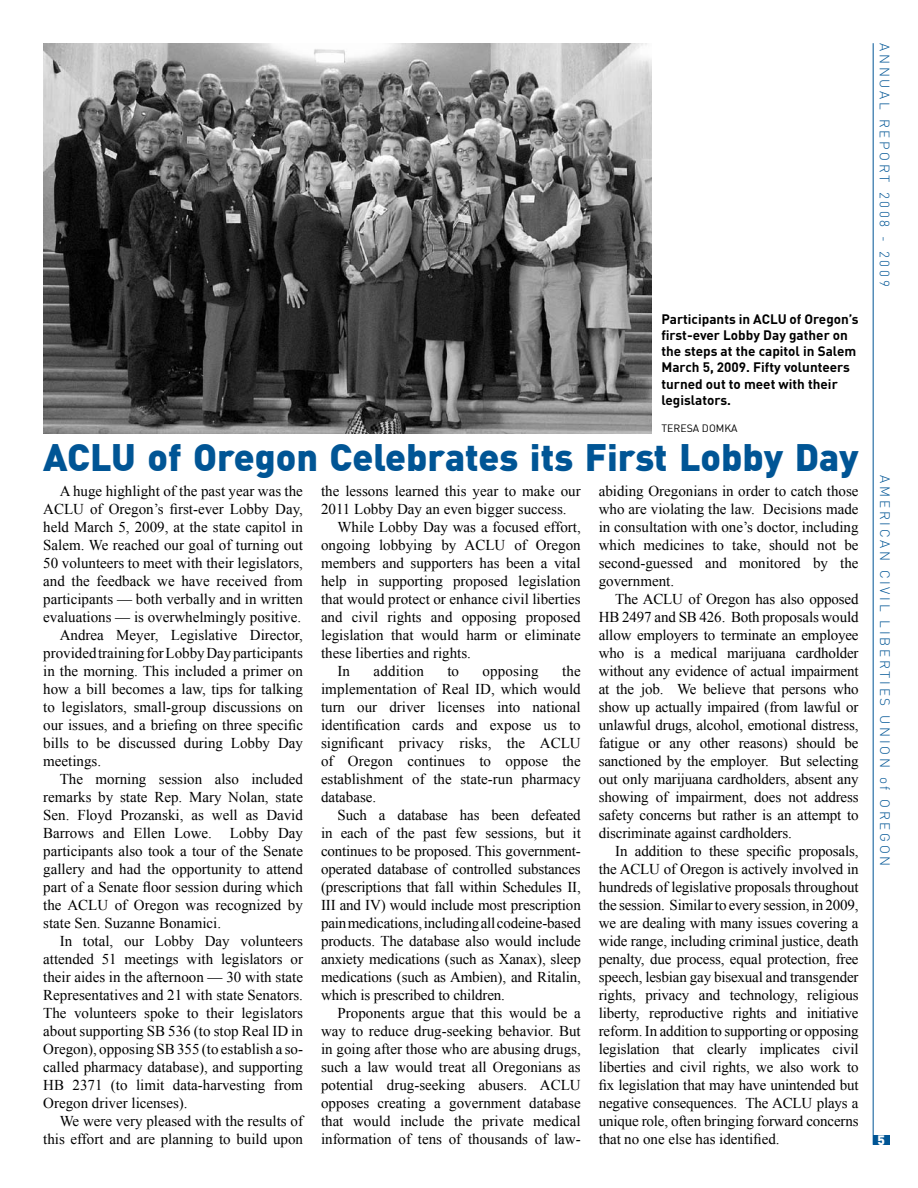
<style>
.page{position:relative;width:918px;height:1188px;background:#fff}
.page>*{position:absolute;margin:0;border:0;box-sizing:border-box;transform-origin:0 0}
.t1{font:900 37.5px "DIN";color:#005595}
.t2{font:15px/18px "Times New Roman";color:#000;text-align:justify}
.t3{font:700 13.5px/16.2px "DIN";color:#000}
.t4{font:300 13.5px "DIN";letter-spacing:.2em;color:#005595}
.t5{font:900 13.5px "DIN";color:#fff}
.t6{font:10.5px "DIN";color:#000}
</style>
<div class="page">
<hr style="left:873px;top:43px;width:1px;height:1102px;background:#005595">
<div style="left:873px;top:1135px;width:17px;height:10px;background:#005595"></div>
<img style="left:43px;top:43px;width:608px;height:391px">
<p class="t3" style="left:662px;top:310px;width:199px">Participants in ACLU of Oregon’s first-ever Lobby Day gather on the steps at the capitol in Salem<br>March 5, 2009. Fifty volunteers turned out to meet with their legislators.</p>
<p class="t6" style="left:662px;top:422px;width:78px">TERESA DOMKA</p>
<h1 class="t1" style="left:43px;top:432px;width:817px">ACLU of Oregon Celebrates its First Lobby Day</h1>
<p class="t2" style="left:60px;top:482px;width:245px">A huge highlight of the past year was the</p>
<p class="t2" style="left:43px;top:500px;width:261px">ACLU of Oregon’s first-ever Lobby Day,</p>
<p class="t2" style="left:43px;top:518px;width:261px">held March 5, 2009, at the state capitol in</p>
<p class="t2" style="left:43px;top:536px;width:261px">Salem. We reached our goal of turning out</p>
<p class="t2" style="left:43px;top:554px;width:261px">50 volunteers to meet with their legislators,</p>
<p class="t2" style="left:43px;top:572px;width:261px">and the feedback we have received from</p>
<p class="t2" style="left:43px;top:590px;width:261px">participants — both verbally and in written</p>
<p class="t2" style="left:43px;top:608px;width:259px">evaluations — is overwhelmingly positive.</p>
<p class="t2" style="left:60px;top:626px;width:245px">Andrea Meyer, Legislative Director,</p>
<p class="t2" style="left:43px;top:644px;width:261px">provided training for Lobby Day participants</p>
<p class="t2" style="left:43px;top:662px;width:261px">in the morning. This included a primer on</p>
<p class="t2" style="left:43px;top:680px;width:261px">how a bill becomes a law, tips for talking</p>
<p class="t2" style="left:43px;top:698px;width:261px">to legislators, small-group discussions on</p>
<p class="t2" style="left:43px;top:716px;width:261px">our issues, and a briefing on three specific</p>
<p class="t2" style="left:43px;top:734px;width:261px">bills to be discussed during Lobby Day</p>
<p class="t2" style="left:43px;top:752px;width:59px">meetings.</p>
<p class="t2" style="left:60px;top:770px;width:245px">The morning session also included</p>
<p class="t2" style="left:43px;top:788px;width:261px">remarks by state Rep. Mary Nolan, state</p>
<p class="t2" style="left:43px;top:806px;width:261px">Sen. Floyd Prozanski, as well as David</p>
<p class="t2" style="left:43px;top:824px;width:261px">Barrows and Ellen Lowe. Lobby Day</p>
<p class="t2" style="left:43px;top:842px;width:261px">participants also took a tour of the Senate</p>
<p class="t2" style="left:43px;top:860px;width:261px">gallery and had the opportunity to attend</p>
<p class="t2" style="left:43px;top:878px;width:261px">part of a Senate floor session during which</p>
<p class="t2" style="left:43px;top:896px;width:261px">the ACLU of Oregon was recognized by</p>
<p class="t2" style="left:43px;top:914px;width:179px">state Sen. Suzanne Bonamici.</p>
<p class="t2" style="left:60px;top:932px;width:245px">In total, our Lobby Day volunteers</p>
<p class="t2" style="left:43px;top:950px;width:261px">attended 51 meetings with legislators or</p>
<p class="t2" style="left:43px;top:968px;width:261px">their aides in the afternoon — 30 with state</p>
<p class="t2" style="left:43px;top:986px;width:261px">Representatives and 21 with state Senators.</p>
<p class="t2" style="left:43px;top:1004px;width:261px">The volunteers spoke to their legislators</p>
<p class="t2" style="left:43px;top:1022px;width:261px">about supporting SB 536 (to stop Real ID in</p>
<p class="t2" style="left:43px;top:1040px;width:261px">Oregon), opposing SB 355 (to establish a so-</p>
<p class="t2" style="left:43px;top:1058px;width:261px">called pharmacy database), and supporting</p>
<p class="t2" style="left:43px;top:1076px;width:261px">HB 2371 (to limit data-harvesting from</p>
<p class="t2" style="left:43px;top:1094px;width:146px">Oregon driver licenses).</p>
<p class="t2" style="left:60px;top:1112px;width:245px">We were very pleased with the results of</p>
<p class="t2" style="left:43px;top:1130px;width:261px">this effort and are planning to build upon</p>
<p class="t2" style="left:321px;top:482px;width:261px">the lessons learned this year to make our</p>
<p class="t2" style="left:321px;top:500px;width:247px">2011 Lobby Day an even bigger success.</p>
<p class="t2" style="left:338px;top:518px;width:245px">While Lobby Day was a focused effort,</p>
<p class="t2" style="left:321px;top:536px;width:261px">ongoing lobbying by ACLU of Oregon</p>
<p class="t2" style="left:321px;top:554px;width:261px">members and supporters has been a vital</p>
<p class="t2" style="left:321px;top:572px;width:261px">help in supporting proposed legislation</p>
<p class="t2" style="left:321px;top:590px;width:261px">that would protect or enhance civil liberties</p>
<p class="t2" style="left:321px;top:608px;width:261px">and civil rights and opposing proposed</p>
<p class="t2" style="left:321px;top:626px;width:261px">legislation that would harm or eliminate</p>
<p class="t2" style="left:321px;top:644px;width:151px">these liberties and rights.</p>
<p class="t2" style="left:338px;top:662px;width:14px">In</p>
<p class="t2" style="left:374px;top:662px;width:52px">addition</p>
<p class="t2" style="left:447px;top:662px;width:13px">to</p>
<p class="t2" style="left:483px;top:662px;width:58px">opposing</p>
<p class="t2" style="left:321px;top:662px;width:261px;text-indent:241px">the implementation of Real ID, which would turn our driver licenses into national identification cards and expose us to significant privacy risks, the ACLU of Oregon continues to oppose the establishment of the state-run pharmacy database.</p>
<p class="t2" style="left:321px;top:806px;width:261px;text-indent:17px">Such a database has been defeated in each of the past few sessions, but it continues to be proposed. This government&shy;operated database of controlled substances (prescriptions that fall within Schedules II, III and IV) would include most prescription pain medications, including all codeine-based products. The database also would include anxiety medications (such as Xanax), sleep medications (such as Ambien), and Ritalin, which is prescribed to children.</p>
<p class="t2" style="left:321px;top:1004px;width:261px;text-indent:17px">Proponents argue that this would be a way to reduce drug-seeking behavior. But in going after those who are abusing drugs, such a law would treat all Oregonians as potential drug-seeking abusers. ACLU opposes creating a government database that would include the private medical information of tens of thousands of law-</p>
<p class="t2" style="left:599px;top:482px;width:261px">abiding Oregonians in order to catch those who are violating the law. Decisions made in consultation with one’s doctor, including which medicines to take, should not be second-guessed and monitored by the government.</p>
<p class="t2" style="left:599px;top:590px;width:261px;text-indent:16px">The ACLU of Oregon has also opposed HB 2497 and SB 426. Both proposals would allow employers to terminate an employee who is a medical marijuana cardholder without any evidence of actual impairment at the job. We believe that persons who show up actually impaired (from lawful or unlawful drugs, alcohol, emotional distress, fatigue or any other reasons) should be sanctioned by the employer. But selecting out only marijuana cardholders, absent any showing of impairment, does not address safety concerns but rather is an attempt to discriminate against cardholders.</p>
<p class="t2" style="left:599px;top:842px;width:261px;text-indent:16px">In addition to these specific proposals, the ACLU of Oregon is actively involved in hundreds of legislative proposals throughout the session. Similar to every session, in 2009, we are dealing with many issues covering a wide range, including criminal justice, death penalty, due process, equal protection, free speech, lesbian gay bisexual and transgender rights, privacy and technology, religious liberty, reproductive rights and initiative reform. In addition to supporting or opposing legislation that clearly implicates civil liberties and civil rights, we also work to fix legislation that may have unintended but negative consequences. The ACLU plays a unique role, often bringing forward concerns that no one else has identified.</p>
<p class="t4" style="left:893px;top:43px;width:245px;rotate:90deg">ANNUAL REPORT 2008 - 2009</p>
<p class="t4" style="left:893px;top:475px;width:392px;rotate:90deg">AMERICAN CIVIL LIBERTIES UNION of OREGON</p>
<p class="t5" style="left:878px;top:1131px;width:9px">5</p>
</div>
